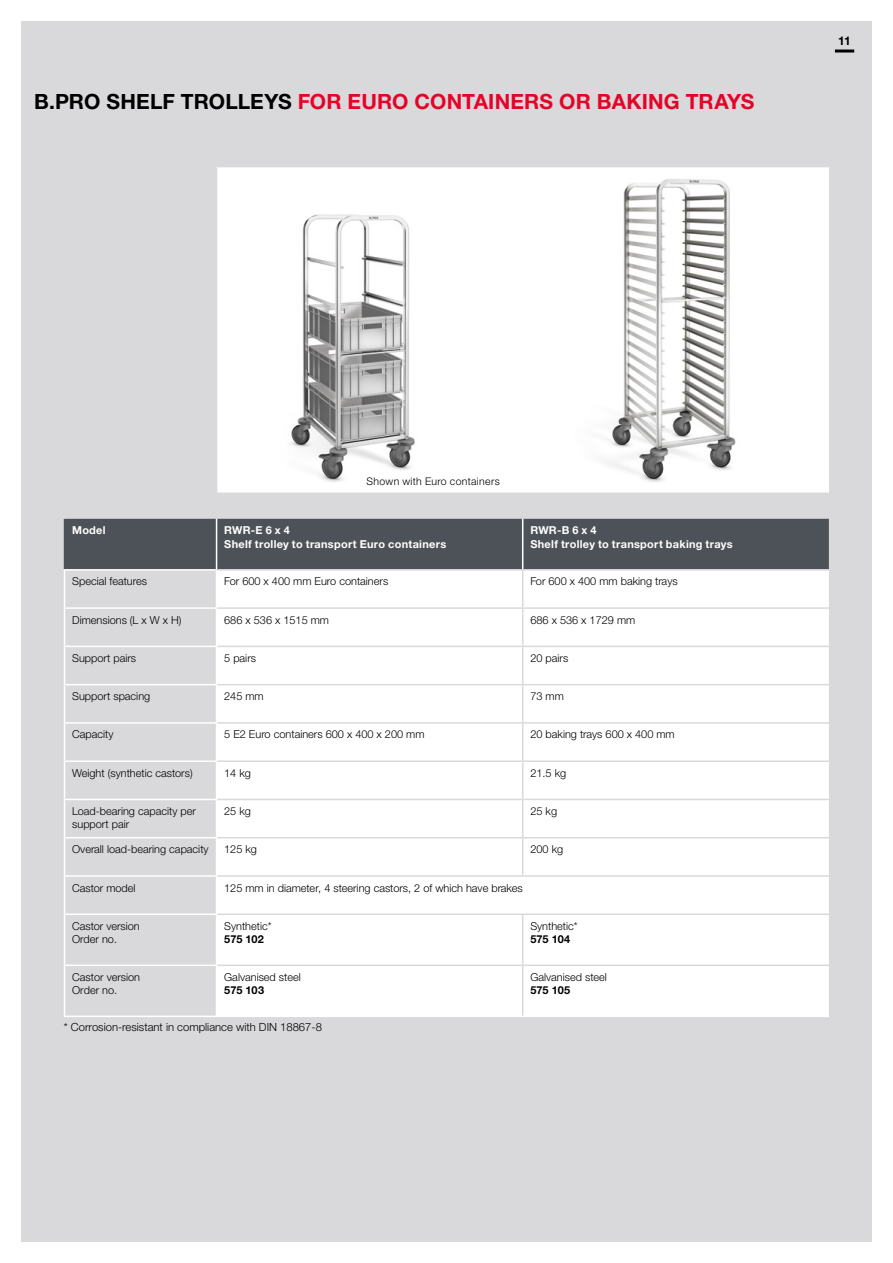
<style>
.page{position:relative;width:893px;height:1263px;background:#fff}
.page>*{position:absolute;margin:0;border:0;box-sizing:border-box;transform-origin:0 0}
.t1{font:700 21px "Helvetica Neue LTW1 G";letter-spacing:.005em;color:#e40428}
.t2{font:700 12px "Helvetica Neue LTW1 G";color:#000}
.t3{font:300 11.25px "Helvetica Neue LTW1 G";color:#000}
.t4{font:300 10.95px/13.5px "Helvetica Neue LTW1 G";color:#000}
.t5{font:700 10.95px/13.5px "Helvetica Neue LTW1 G";letter-spacing:.025em;color:#fff}
.t6{font:700 10.95px "Helvetica Neue LTW1 G";letter-spacing:.005em;color:#000}
.t7{font:300 10.5px "Helvetica Neue LTW1 G";letter-spacing:.03em;color:#000}
.s1{color:#000}
</style>
<div class="page">
<div style="left:21px;top:21px;width:851px;height:1221px;background:#d9d8db"></div>
<div style="left:217px;top:167px;width:612px;height:327px;background:#fff"></div>
<img style="left:291px;top:214px;width:124px;height:268px">
<img style="left:605px;top:179px;width:131px;height:303px">
<div style="left:217px;top:571px;width:612px;height:444px;background:#fff"></div>
<hr style="left:64px;top:571px;width:1px;height:36px;background:#fff">
<hr style="left:64px;top:607px;width:153px;height:2px;background:#fff">
<hr style="left:64px;top:609px;width:1px;height:37px;background:#fff">
<hr style="left:64px;top:646px;width:153px;height:1px;background:#fff">
<hr style="left:64px;top:647px;width:1px;height:37px;background:#fff">
<hr style="left:64px;top:684px;width:153px;height:1px;background:#fff">
<hr style="left:64px;top:685px;width:1px;height:37px;background:#fff">
<hr style="left:64px;top:722px;width:153px;height:2px;background:#fff">
<hr style="left:64px;top:724px;width:1px;height:36px;background:#fff">
<hr style="left:64px;top:760px;width:153px;height:2px;background:#fff">
<hr style="left:64px;top:762px;width:1px;height:37px;background:#fff">
<hr style="left:64px;top:799px;width:153px;height:1px;background:#fff">
<hr style="left:64px;top:800px;width:1px;height:37px;background:#fff">
<hr style="left:64px;top:837px;width:153px;height:1px;background:#fff">
<hr style="left:64px;top:838px;width:1px;height:37px;background:#fff">
<hr style="left:64px;top:875px;width:153px;height:2px;background:#fff">
<hr style="left:64px;top:877px;width:1px;height:36px;background:#fff">
<hr style="left:64px;top:913px;width:153px;height:2px;background:#fff">
<hr style="left:64px;top:915px;width:1px;height:49px;background:#fff">
<hr style="left:64px;top:964px;width:153px;height:2px;background:#fff">
<hr style="left:64px;top:966px;width:1px;height:49px;background:#fff">
<hr style="left:64px;top:1015px;width:153px;height:2px;background:#fff">
<hr style="left:217px;top:1015px;width:306px;height:2px;background:#fff">
<hr style="left:523px;top:1015px;width:306px;height:2px;background:#fff">
<hr style="left:216px;top:492px;width:307px;height:2px;background:#d9d8db">
<hr style="left:523px;top:492px;width:306px;height:2px;background:#d9d8db">
<div style="left:64px;top:518px;width:765px;height:52px;background:#4d5258"></div>
<hr style="left:522px;top:571px;width:1px;height:36px;background:#d9d8db">
<hr style="left:217px;top:607px;width:306px;height:2px;background:#d9d8db">
<hr style="left:217px;top:646px;width:306px;height:1px;background:#d9d8db">
<hr style="left:217px;top:684px;width:306px;height:1px;background:#d9d8db">
<hr style="left:522px;top:609px;width:1px;height:37px;background:#d9d8db">
<hr style="left:522px;top:647px;width:1px;height:37px;background:#d9d8db">
<hr style="left:522px;top:685px;width:1px;height:37px;background:#d9d8db">
<hr style="left:523px;top:607px;width:306px;height:2px;background:#d9d8db">
<hr style="left:523px;top:646px;width:306px;height:1px;background:#d9d8db">
<hr style="left:523px;top:684px;width:306px;height:1px;background:#d9d8db">
<hr style="left:217px;top:722px;width:306px;height:2px;background:#d9d8db">
<hr style="left:522px;top:724px;width:1px;height:36px;background:#d9d8db">
<hr style="left:523px;top:722px;width:306px;height:2px;background:#d9d8db">
<hr style="left:217px;top:760px;width:306px;height:2px;background:#d9d8db">
<hr style="left:217px;top:799px;width:306px;height:1px;background:#d9d8db">
<hr style="left:217px;top:837px;width:306px;height:1px;background:#d9d8db">
<hr style="left:522px;top:762px;width:1px;height:37px;background:#d9d8db">
<hr style="left:522px;top:800px;width:1px;height:37px;background:#d9d8db">
<hr style="left:522px;top:838px;width:1px;height:37px;background:#d9d8db">
<hr style="left:523px;top:760px;width:306px;height:2px;background:#d9d8db">
<hr style="left:523px;top:799px;width:306px;height:1px;background:#d9d8db">
<hr style="left:523px;top:837px;width:306px;height:1px;background:#d9d8db">
<hr style="left:217px;top:875px;width:306px;height:2px;background:#d9d8db">
<hr style="left:523px;top:875px;width:306px;height:2px;background:#d9d8db">
<hr style="left:217px;top:913px;width:306px;height:2px;background:#d9d8db">
<hr style="left:522px;top:915px;width:1px;height:49px;background:#d9d8db">
<hr style="left:523px;top:913px;width:306px;height:2px;background:#d9d8db">
<hr style="left:217px;top:964px;width:306px;height:2px;background:#d9d8db">
<hr style="left:522px;top:966px;width:1px;height:49px;background:#d9d8db">
<hr style="left:523px;top:964px;width:306px;height:2px;background:#d9d8db">
<hr style="left:64px;top:569px;width:152px;height:2px;background:#fff">
<hr style="left:217px;top:569px;width:306px;height:2px;background:#d9d8db">
<hr style="left:523px;top:569px;width:306px;height:2px;background:#d9d8db">
<hr style="left:216px;top:570px;width:1px;height:37px;background:#fff">
<hr style="left:216px;top:609px;width:1px;height:37px;background:#fff">
<hr style="left:216px;top:647px;width:1px;height:37px;background:#fff">
<hr style="left:216px;top:685px;width:1px;height:37px;background:#fff">
<hr style="left:216px;top:724px;width:1px;height:36px;background:#fff">
<hr style="left:216px;top:762px;width:1px;height:37px;background:#fff">
<hr style="left:216px;top:800px;width:1px;height:37px;background:#fff">
<hr style="left:216px;top:838px;width:1px;height:37px;background:#fff">
<hr style="left:216px;top:877px;width:1px;height:36px;background:#fff">
<hr style="left:216px;top:915px;width:1px;height:49px;background:#fff">
<hr style="left:216px;top:966px;width:1px;height:49px;background:#fff">
<hr style="left:835px;top:50px;width:19px;height:3px;background:#000">
<h1 class="t1" style="left:34px;top:88px;width:722px"><span class="s1">B.PRO SHELF TROLLEYS</span> FOR EURO CONTAINERS OR BAKING TRAYS</h1>
<p class="t2" style="left:838px;top:33px;width:14px">11</p>
<p class="t7" style="left:367px;top:475px;width:135px">Shown with Euro containers</p>
<p class="t5" style="left:72px;top:523px;width:35px">Model</p>
<p class="t5" style="left:224px;top:523px;width:224px">RWR-E 6 x 4<br>Shelf trolley to transport Euro containers</p>
<p class="t5" style="left:530px;top:523px;width:204px">RWR-B 6 x 4<br>Shelf trolley to transport baking trays</p>
<p class="t4" style="left:72px;top:575px;width:76px">Special features</p>
<p class="t4" style="left:224px;top:575px;width:166px">For 600 x 400 mm Euro containers</p>
<p class="t4" style="left:530px;top:575px;width:149px">For 600 x 400 mm baking trays</p>
<p class="t4" style="left:72px;top:613px;width:111px">Dimensions (L x W x H)</p>
<p class="t4" style="left:224px;top:613px;width:106px">686 x 536 x 1515 mm</p>
<p class="t4" style="left:530px;top:613px;width:106px">686 x 536 x 1729 mm</p>
<p class="t4" style="left:72px;top:651px;width:65px">Support pairs</p>
<p class="t4" style="left:224px;top:651px;width:33px">5 pairs</p>
<p class="t4" style="left:530px;top:651px;width:39px">20 pairs</p>
<p class="t4" style="left:72px;top:689px;width:80px">Support spacing</p>
<p class="t4" style="left:224px;top:689px;width:41px">245 mm</p>
<p class="t4" style="left:530px;top:689px;width:35px">73 mm</p>
<p class="t4" style="left:72px;top:728px;width:43px">Capacity</p>
<p class="t4" style="left:224px;top:728px;width:202px">5 E2 Euro containers 600 x 400 x 200 mm</p>
<p class="t4" style="left:530px;top:728px;width:146px">20 baking trays 600 x 400 mm</p>
<p class="t4" style="left:72px;top:766px;width:122px">Weight (synthetic castors)</p>
<p class="t4" style="left:224px;top:766px;width:28px">14 kg</p>
<p class="t4" style="left:530px;top:766px;width:37px">21.5 kg</p>
<p class="t4" style="left:72px;top:804px;width:125px">Load-bearing capacity per support pair</p>
<p class="t4" style="left:224px;top:804px;width:28px">25 kg</p>
<p class="t4" style="left:530px;top:804px;width:28px">25 kg</p>
<p class="t4" style="left:72px;top:842px;width:138px">Overall load-bearing capacity</p>
<p class="t4" style="left:224px;top:842px;width:34px">125 kg</p>
<p class="t4" style="left:530px;top:842px;width:34px">200 kg</p>
<p class="t4" style="left:72px;top:881px;width:65px">Castor model</p>
<p class="t4" style="left:224px;top:881px;width:300px">125 mm in diameter, 4 steering castors, 2 of which have brakes</p>
<p class="t4" style="left:72px;top:919px;width:69px">Castor version<br>Order no.</p>
<p class="t4" style="left:224px;top:919px;width:49px">Synthetic*</p>
<p class="t4" style="left:530px;top:919px;width:49px">Synthetic*</p>
<p class="t6" style="left:530px;top:933px;width:41px">575 104</p>
<p class="t6" style="left:224px;top:933px;width:41px">575 102</p>
<p class="t4" style="left:72px;top:970px;width:69px">Castor version<br>Order no.</p>
<p class="t4" style="left:224px;top:970px;width:78px">Galvanised steel</p>
<p class="t6" style="left:224px;top:984px;width:41px">575 103</p>
<p class="t3" style="left:64px;top:1020px;width:260px">* Corrosion-resistant in compliance with DIN 18867-8</p>
<p class="t4" style="left:530px;top:970px;width:78px">Galvanised steel</p>
<p class="t6" style="left:530px;top:984px;width:41px">575 105</p>
</div>
